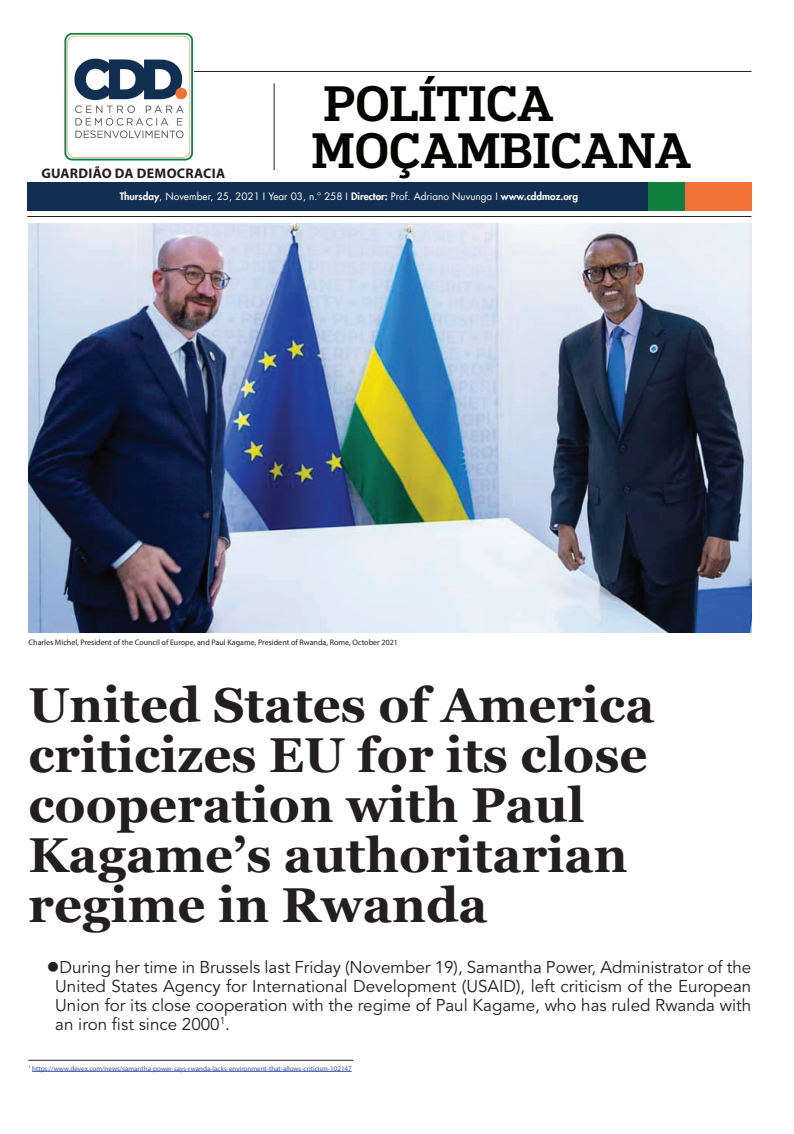
<style>
.page{position:relative;width:794px;height:1134px;background:#fff}
.page>*{position:absolute;margin:0;border:0;box-sizing:border-box;transform-origin:0 0}
.t1{font:700 49px/50px "Georgia";color:#231f20}
.t2{font:500 47px "Popular";color:#040503}
.t3{font:17px/19px "Avenir LT Std";color:#231f20;text-align:justify}
.t4{font:700 13.9px "Myriad Pro";letter-spacing:.02em;color:#231f20}
.t5{font:10px "Futura LT";color:#fff}
.t6{font:8px "Myriad Pro";color:#231f20}
.t7{font:7px "Myriad Pro";color:#3853a3}
.s1{font-weight:800}
</style>
<div class="page">
<hr style="left:82px;top:71px;width:669px;height:1px;background:#231f20">
<hr style="left:27px;top:216px;width:724px;height:1px;background:#231f20">
<hr style="left:274px;top:83px;width:1px;height:87px;background:#231f20">
<img style="left:65px;top:32px;width:128px;height:128px">
<img style="left:29px;top:224px;width:722px;height:408px">
<hr style="left:28px;top:1060px;width:325px;height:1px;background:#231f20">
<div style="left:27px;top:182px;width:724px;height:29px;background:#112f51"></div>
<div style="left:648px;top:182px;width:103px;height:29px;background:#f37239"></div>
<div style="left:648px;top:182px;width:37px;height:29px;background:#11803f"></div>
<hr style="left:32px;top:1071px;width:320px;height:1px;background:#3853a3">
<p class="t4" style="left:41px;top:164px;width:185px">GUARDIÃO DA DEMOCRACIA</p>
<h2 class="t2" style="left:324px;top:72px;width:232px">POLÍTICA</h2>
<h2 class="t2" style="left:312px;top:119px;width:381px">MOÇAMBICANA</h2>
<p class="t5" style="left:120px;top:190px;width:460px"><span class="s1">Thursday</span>, November, 25, 2021 I Year 03, n.º 258 I <span class="s1">Director:</span> Prof. Adriano Nuvunga I <span class="s1">www.cddmoz.org</span></p>
<p class="t6" style="left:29px;top:638px;width:371px">Charles Michel, President of the Council of Europe, and Paul Kagame, President of Rwanda, Rome, October 2021</p>
<h1 class="t1" style="left:29px;top:681px;width:627px">United States of America criticizes EU for its close cooperation with Paul<br>Kagame’s authoritarian regime in Rwanda</h1>
<p class="t3" style="left:55px;top:958px;width:697px;text-indent:-8px">●During her time in Brussels last Friday (November 19), Samantha Power, Administrator of the United States Agency for International Development (USAID), left criticism of the European Union for its close cooperation with the regime of Paul Kagame, who has ruled Rwanda with an iron fist since 2000<sup>1</sup>.</p>
<p class="t7" style="left:29px;top:1064px;width:325px"><sup>1</sup> https://www.devex.com/news/samantha-power-says-rwanda-lacks-environment-that-allows-criticism-102147</p>
</div>
